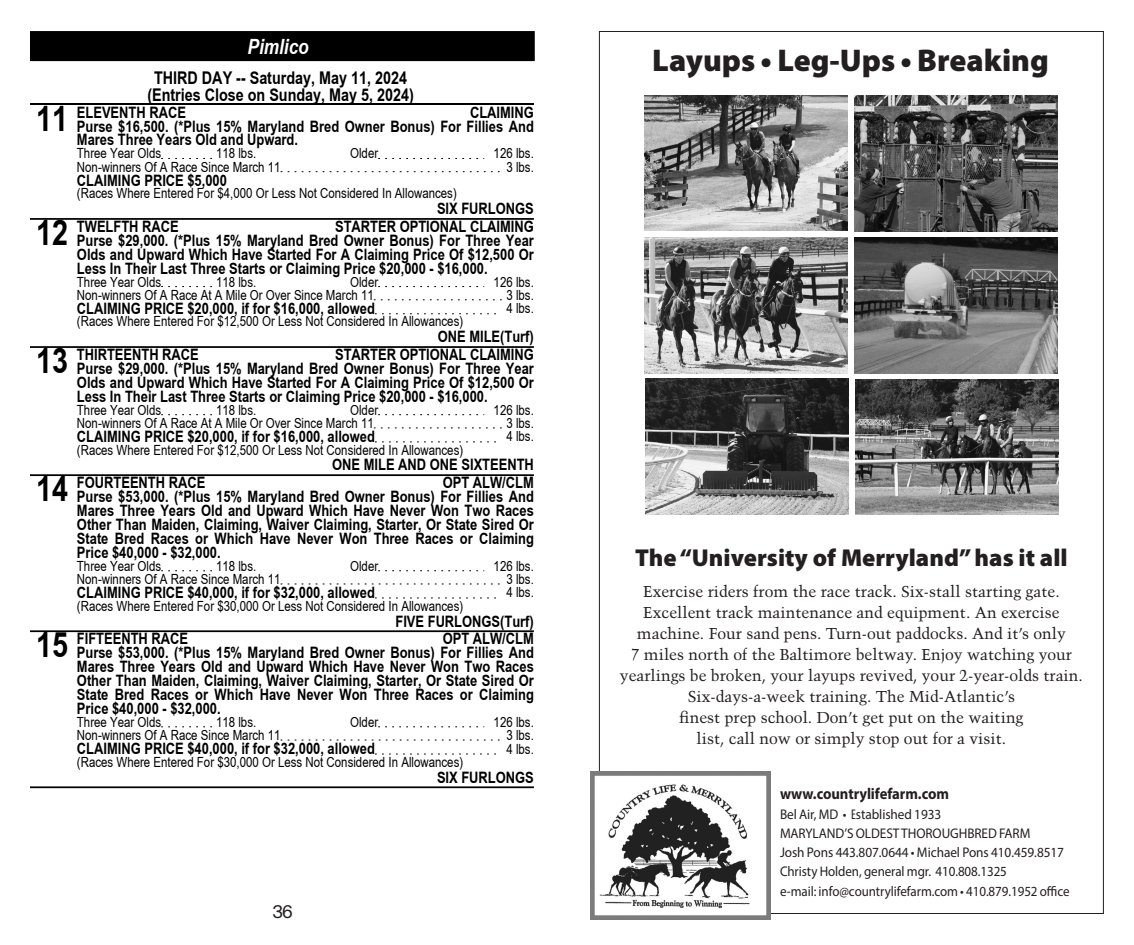
<style>
.page{position:relative;width:1134px;height:945px;background:#fff}
.page>*{position:absolute;margin:0;border:0;box-sizing:border-box;transform-origin:0 0}
.t1{font:700 35px "Arial Narrow";color:#000}
.t2{font:900 31.5px "Myriad Pro";color:#231f20}
.t3{font:900 24.5px "Myriad Pro";color:#231f20}
.t4{font:italic 700 21px "Arial Narrow";color:#fff}
.t5{font:700 17.5px/17.5px "Arial Narrow";color:#000;text-align:center}
.t6{font:17.5px "Suisse Intl";color:#231f20}
.t7{font:700 15.75px/14px "Arial Narrow";color:#000;text-align:justify}
.t8{font:15.75px/21px "Trump Mediaeval";color:#231f20;text-align:center}
.t9{font:700 15.75px "Myriad Pro";letter-spacing:-.005em;color:#231f20;scale:.93 1}
.t10{font:14px "Arial Narrow";color:#000}
.t11{font:14px/19.2px "Myriad Pro";letter-spacing:-.005em;color:#231f20;scale:.95 1}
.s1{font-stretch:condensed}
</style>
<div class="page">
<div style="left:30px;top:32px;width:505px;height:29px;background:#000"></div>
<hr style="left:30px;top:104px;width:504px;height:1px;background:#000">
<svg style="left:161px;top:158px;width:51px;height:1px"></svg>
<svg style="left:378px;top:158px;width:106px;height:1px"></svg>
<svg style="left:281px;top:171px;width:219px;height:1px"></svg>
<hr style="left:30px;top:218px;width:504px;height:2px;background:#000">
<svg style="left:161px;top:286px;width:51px;height:1px"></svg>
<svg style="left:378px;top:286px;width:106px;height:1px"></svg>
<svg style="left:374px;top:299px;width:128px;height:1px"></svg>
<svg style="left:375px;top:313px;width:121px;height:1px"></svg>
<hr style="left:30px;top:346px;width:504px;height:2px;background:#000">
<svg style="left:161px;top:414px;width:51px;height:1px"></svg>
<svg style="left:378px;top:414px;width:106px;height:1px"></svg>
<svg style="left:374px;top:428px;width:128px;height:1px"></svg>
<svg style="left:375px;top:442px;width:121px;height:1px"></svg>
<hr style="left:30px;top:474px;width:504px;height:2px;background:#000">
<svg style="left:161px;top:570px;width:51px;height:1px"></svg>
<svg style="left:378px;top:570px;width:106px;height:1px"></svg>
<svg style="left:281px;top:584px;width:219px;height:1px"></svg>
<svg style="left:375px;top:598px;width:121px;height:1px"></svg>
<hr style="left:30px;top:630px;width:504px;height:2px;background:#000">
<svg style="left:161px;top:727px;width:51px;height:1px"></svg>
<svg style="left:378px;top:727px;width:106px;height:1px"></svg>
<svg style="left:281px;top:740px;width:219px;height:1px"></svg>
<svg style="left:375px;top:754px;width:121px;height:1px"></svg>
<hr style="left:30px;top:786px;width:504px;height:2px;background:#000">
<img style="left:645px;top:95px;width:203px;height:136px">
<img style="left:854px;top:96px;width:203px;height:135px">
<img style="left:645px;top:238px;width:203px;height:135px">
<img style="left:854px;top:238px;width:203px;height:135px">
<img style="left:646px;top:379px;width:203px;height:135px">
<img style="left:855px;top:379px;width:203px;height:136px">
<img style="left:591px;top:772px;width:179px;height:147px">
<p class="t4" style="left:248px;top:30px;width:63px">Pimlico</p>
<p class="t5" style="left:147px;top:68px;width:268px">THIRD DAY -- Saturday, May 11, 2024 (Entries Close on Sunday, May 5, 2024)</p>
<p class="t1" style="left:36px;top:92px;width:33px">11</p>
<p class="t7" style="left:77px;top:104px;width:111px">ELEVENTH RACE</p>
<p class="t7" style="left:77px;top:105px;width:458px;text-indent:393px">CLAIMING Purse $16,500. (*Plus 15% Maryland Bred Owner Bonus) For Fillies And Mares Three Years Old and Upward.</p>
<p class="t10" style="left:77px;top:143px;width:86px">Three Year Olds</p>
<p class="t10" style="left:216px;top:143px;width:42px">118 lbs.</p>
<p class="t10" style="left:350px;top:143px;width:30px">Older</p>
<p class="t10" style="left:494px;top:143px;width:42px">126 lbs.</p>
<p class="t10" style="left:77px;top:156px;width:205px">Non-winners Of A Race Since March 11</p>
<p class="t10" style="left:506px;top:156px;width:29px">3 lbs.</p>
<p class="t7" style="left:77px;top:172px;width:152px">CLAIMING PRICE $5,000</p>
<p class="t10" style="left:77px;top:183px;width:381px">(Races Where Entered For $4,000 Or Less Not Considered In Allowances)</p>
<p class="t7" style="left:437px;top:201px;width:98px">SIX FURLONGS</p>
<p class="t1" style="left:36px;top:206px;width:33px">12</p>
<p class="t7" style="left:77px;top:219px;width:103px">TWELFTH RACE</p>
<p class="t7" style="left:77px;top:219px;width:458px;text-indent:258px">STARTER OPTIONAL CLAIMING Purse $29,000. (*Plus 15% Maryland Bred Owner Bonus) For Three Year Olds and Upward Which Have Started For A Claiming Price Of $12,500 Or Less In Their Last Three Starts or Claiming Price $20,000 - $16,000.</p>
<p class="t10" style="left:77px;top:271px;width:86px">Three Year Olds</p>
<p class="t10" style="left:216px;top:271px;width:42px">118 lbs.</p>
<p class="t10" style="left:350px;top:271px;width:30px">Older</p>
<p class="t10" style="left:494px;top:271px;width:42px">126 lbs.</p>
<p class="t10" style="left:77px;top:285px;width:298px">Non-winners Of A Race At A Mile Or Over Since March 11</p>
<p class="t10" style="left:506px;top:285px;width:29px">3 lbs.</p>
<p class="t7" style="left:77px;top:300px;width:300px">CLAIMING PRICE $20,000, if for $16,000, allowed</p>
<p class="t10" style="left:506px;top:298px;width:29px">4 lbs.</p>
<p class="t10" style="left:77px;top:311px;width:388px">(Races Where Entered For $12,500 Or Less Not Considered In Allowances)</p>
<p class="t7" style="left:438px;top:329px;width:98px">ONE MILE(Turf)</p>
<p class="t1" style="left:36px;top:334px;width:33px">13</p>
<p class="t7" style="left:77px;top:347px;width:123px">THIRTEENTH RACE</p>
<p class="t7" style="left:77px;top:347px;width:458px;text-indent:258px">STARTER OPTIONAL CLAIMING Purse $29,000. (*Plus 15% Maryland Bred Owner Bonus) For Three Year Olds and Upward Which Have Started For A Claiming Price Of $12,500 Or Less In Their Last Three Starts or Claiming Price $20,000 - $16,000.</p>
<p class="t10" style="left:77px;top:399px;width:86px">Three Year Olds</p>
<p class="t10" style="left:216px;top:399px;width:42px">118 lbs.</p>
<p class="t10" style="left:350px;top:399px;width:30px">Older</p>
<p class="t10" style="left:494px;top:399px;width:42px">126 lbs.</p>
<p class="t10" style="left:77px;top:413px;width:298px">Non-winners Of A Race At A Mile Or Over Since March 11</p>
<p class="t10" style="left:506px;top:413px;width:29px">3 lbs.</p>
<p class="t7" style="left:77px;top:429px;width:300px">CLAIMING PRICE $20,000, if for $16,000, allowed</p>
<p class="t10" style="left:506px;top:426px;width:29px">4 lbs.</p>
<p class="t10" style="left:77px;top:439px;width:388px">(Races Where Entered For $12,500 Or Less Not Considered In Allowances)</p>
<p class="t7" style="left:332px;top:457px;width:203px">ONE MILE AND ONE SIXTEENTH</p>
<p class="t1" style="left:36px;top:462px;width:33px">14</p>
<p class="t7" style="left:77px;top:475px;width:130px">FOURTEENTH RACE</p>
<p class="t7" style="left:77px;top:475px;width:458px;text-indent:366px">OPT ALW/CLM Purse $53,000. (*Plus 15% Maryland Bred Owner Bonus) For Fillies And Mares Three Years Old and Upward Which Have Never Won Two Races Other Than Maiden, Claiming, Waiver Claiming, Starter, Or State Sired Or State Bred Races or Which Have Never Won Three Races or Claiming Price $40,000 - $32,000.</p>
<p class="t10" style="left:77px;top:556px;width:86px">Three Year Olds</p>
<p class="t10" style="left:216px;top:556px;width:42px">118 lbs.</p>
<p class="t10" style="left:350px;top:556px;width:30px">Older</p>
<p class="t10" style="left:494px;top:556px;width:42px">126 lbs.</p>
<p class="t10" style="left:77px;top:569px;width:205px">Non-winners Of A Race Since March 11</p>
<p class="t10" style="left:506px;top:569px;width:29px">3 lbs.</p>
<p class="t7" style="left:77px;top:585px;width:300px">CLAIMING PRICE $40,000, if for $32,000, allowed</p>
<p class="t10" style="left:506px;top:582px;width:29px">4 lbs.</p>
<p class="t10" style="left:77px;top:595px;width:388px">(Races Where Entered For $30,000 Or Less Not Considered In Allowances)</p>
<p class="t7" style="left:395px;top:613px;width:140px">FIVE FURLONGS(Turf)</p>
<p class="t1" style="left:36px;top:618px;width:33px">15</p>
<p class="t7" style="left:77px;top:631px;width:113px">FIFTEENTH RACE</p>
<p class="t7" style="left:77px;top:631px;width:458px;text-indent:366px">OPT ALW/CLM Purse $53,000. (*Plus 15% Maryland Bred Owner Bonus) For Fillies And Mares Three Years Old and Upward Which Have Never Won Two Races Other Than Maiden, Claiming, Waiver Claiming, Starter, Or State Sired Or State Bred Races or Which Have Never Won Three Races or Claiming Price $40,000 - $32,000.</p>
<p class="t10" style="left:77px;top:712px;width:86px">Three Year Olds</p>
<p class="t10" style="left:216px;top:712px;width:42px">118 lbs.</p>
<p class="t10" style="left:350px;top:712px;width:30px">Older</p>
<p class="t10" style="left:494px;top:712px;width:42px">126 lbs.</p>
<p class="t10" style="left:77px;top:725px;width:205px">Non-winners Of A Race Since March 11</p>
<p class="t10" style="left:506px;top:725px;width:29px">3 lbs.</p>
<p class="t7" style="left:77px;top:741px;width:300px">CLAIMING PRICE $40,000, if for $32,000, allowed</p>
<p class="t10" style="left:506px;top:738px;width:29px">4 lbs.</p>
<p class="t10" style="left:77px;top:752px;width:388px">(Races Where Entered For $30,000 Or Less Not Considered In Allowances)</p>
<p class="t7" style="left:437px;top:769px;width:98px">SIX FURLONGS</p>
<p class="t6" style="left:273px;top:902px;width:22px">36</p>
<p class="t2" style="left:652px;top:40px;width:398px">Layups • Leg-Ups • Breaking</p>
<p class="t3" style="left:635px;top:541px;width:434px">The “University of Merryland” has it all</p>
<p class="t8" style="left:620px;top:581px;width:464px">Exercise riders from the race track. Six-stall starting gate.<br>Excellent track maintenance and equipment. An exercise machine. Four sand pens. Turn-out paddocks. And it’s only<br>7 miles north of the Baltimore beltway. Enjoy watching your yearlings be broken, your layups revived, your 2-year-olds train.<br>Six-days-a-week training. The Mid-Atlantic’s<br>finest prep school. Don’t get put on the waiting<br>list, call now or simply stop out for a visit.</p>
<p class="t9" style="left:780px;top:784px;width:183px">www.countrylifefarm.com</p>
<p class="t11" style="left:780px;top:804px;width:306px">Bel Air, MD • <span class="s1">E</span>stablished 1933<br>MARYLAND’S OLDEST THOROUGHBRED FARM<br>Josh Pons 443.807.0644 • Michael Pons 410.459.8517<br>Christy Holden, general mgr. 410.808.1325<br>e-mail: info@countrylifefarm.com • 410.879.1952 office</p>
</div>
